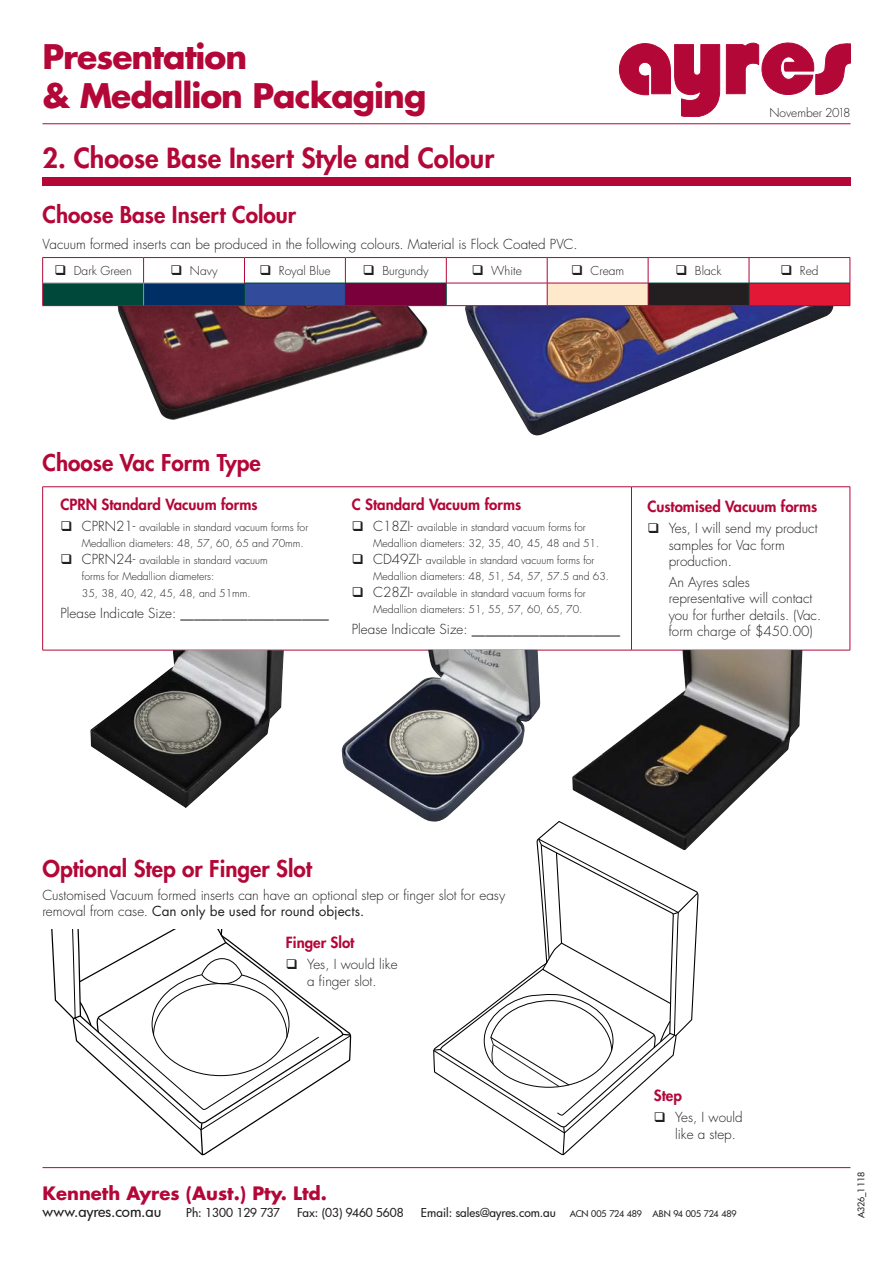
<style>
.page{position:relative;width:893px;height:1263px;background:#fff}
.page>*{position:absolute;margin:0;border:0;box-sizing:border-box;transform-origin:0 0}
.t1{font:700 33px/38.5px "Futura";letter-spacing:-.03em;color:#b30738}
.t2{font:800 27px "Futura";color:#b30738}
.t3{font:800 22.5px "Futura";color:#b30738}
.t4{font:700 18px "Futura";color:#b30738}
.t5{font:800 15px "Futura";color:#b30738}
.t6{font:500 15px "Futura";letter-spacing:-.005em;color:#231f20}
.t7{font:300 13.5px/16.5px "Futura";color:#231f20}
.t8{font:300 12px "Futura";color:#231f20}
.t9{font:500 12px "Futura";letter-spacing:-.01em;color:#231f20}
.t10{font:300 10.5px/16.5px "Futura";color:#231f20}
.t11{font:500 9px "Futura";letter-spacing:-.01em;color:#231f20}
.s1{font-size:13.5px}
.s2{font-weight:400}
.s3{font-size:12px}
</style>
<div class="page">
<img style="left:460px;top:306px;width:375px;height:129px">
<hr style="left:42px;top:487px;width:589px;height:1px;background:#b30738">
<hr style="left:42px;top:487px;width:1px;height:163px;background:#b30738">
<hr style="left:631px;top:487px;width:219px;height:1px;background:#b30738">
<hr style="left:631px;top:487px;width:1px;height:163px;background:#b30738">
<hr style="left:850px;top:487px;width:1px;height:163px;background:#b30738">
<hr style="left:42px;top:650px;width:589px;height:1px;background:#b30738">
<hr style="left:631px;top:650px;width:219px;height:1px;background:#b30738">
<hr style="left:42px;top:1167px;width:808px;height:1px;background:#b30738">
<div style="left:42px;top:177px;width:808px;height:9px;background:#b30738"></div>
<svg style="left:619px;top:43px;width:101px;height:74px"></svg>
<svg style="left:726px;top:42px;width:124px;height:53px"></svg>
<hr style="left:42px;top:123px;width:808px;height:1px;background:#b30738">
<img style="left:117px;top:306px;width:311px;height:114px">
<div style="left:43px;top:283px;width:101px;height:23px;background:#00483a"></div>
<div style="left:144px;top:283px;width:100px;height:23px;background:#002f65"></div>
<div style="left:244px;top:283px;width:101px;height:23px;background:#334b9b"></div>
<div style="left:345px;top:283px;width:101px;height:23px;background:#7a003c"></div>
<div style="left:547px;top:283px;width:101px;height:23px;background:#ffe9cd"></div>
<div style="left:648px;top:283px;width:101px;height:23px;background:#231f20"></div>
<div style="left:749px;top:283px;width:101px;height:23px;background:#e31836"></div>
<hr style="left:42px;top:257px;width:102px;height:1px;background:#b30738">
<hr style="left:144px;top:257px;width:100px;height:1px;background:#b30738">
<hr style="left:244px;top:257px;width:101px;height:1px;background:#b30738">
<hr style="left:345px;top:257px;width:101px;height:1px;background:#b30738">
<hr style="left:446px;top:257px;width:101px;height:1px;background:#b30738">
<hr style="left:547px;top:257px;width:101px;height:1px;background:#b30738">
<hr style="left:648px;top:257px;width:101px;height:1px;background:#b30738">
<hr style="left:749px;top:257px;width:101px;height:1px;background:#b30738">
<svg style="left:42px;top:258px;width:1px;height:47px"></svg>
<hr style="left:446px;top:283px;width:101px;height:1px;background:#b30738">
<svg style="left:850px;top:258px;width:1px;height:47px"></svg>
<hr style="left:42px;top:305px;width:102px;height:1px;background:#b30738">
<hr style="left:144px;top:305px;width:302px;height:1px;background:#b30738">
<hr style="left:446px;top:305px;width:101px;height:1px;background:#b30738">
<hr style="left:648px;top:305px;width:101px;height:1px;background:#b30738">
<hr style="left:749px;top:305px;width:101px;height:1px;background:#b30738">
<hr style="left:43px;top:283px;width:101px;height:1px;background:#939598">
<hr style="left:144px;top:283px;width:100px;height:1px;background:#939598">
<svg style="left:143px;top:258px;width:1px;height:47px"></svg>
<hr style="left:244px;top:283px;width:101px;height:1px;background:#00483a">
<svg style="left:244px;top:258px;width:1px;height:47px"></svg>
<hr style="left:345px;top:283px;width:101px;height:1px;background:#00483a">
<svg style="left:345px;top:258px;width:1px;height:47px"></svg>
<svg style="left:446px;top:258px;width:1px;height:47px"></svg>
<hr style="left:648px;top:283px;width:101px;height:1px;background:#00483a">
<hr style="left:749px;top:283px;width:101px;height:1px;background:#00483a">
<svg style="left:749px;top:258px;width:1px;height:47px"></svg>
<hr style="left:547px;top:283px;width:101px;height:1px;background:#b30738">
<svg style="left:547px;top:258px;width:1px;height:47px"></svg>
<svg style="left:648px;top:258px;width:1px;height:47px"></svg>
<hr style="left:547px;top:305px;width:101px;height:1px;background:#b30738">
<img style="left:90px;top:650px;width:194px;height:158px">
<img style="left:342px;top:650px;width:198px;height:172px">
<img style="left:572px;top:650px;width:230px;height:188px">
<svg style="left:537px;top:822px;width:161px;height:17px"></svg>
<svg style="left:70px;top:929px;width:281px;height:226px"></svg>
<svg style="left:433px;top:839px;width:266px;height:316px"></svg>
<h1 class="t1" style="left:42px;top:40px;width:385px">Presentation<br>&amp; Medallion Packaging</h1>
<h2 class="t2" style="left:42px;top:145px;width:453px">2. Choose Base Insert Style and Colour</h2>
<h3 class="t3" style="left:42px;top:203px;width:255px">Choose Base Insert Colour</h3>
<p class="t7" style="left:42px;top:237px;width:536px">Vacuum formed inserts can be produced in the following colours. Material is Flock Coated PVC.</p>
<p class="t8" style="left:769px;top:107px;width:83px">November 2018</p>
<p class="t8" style="left:74px;top:266px;width:60px">Dark Green</p>
<p class="t8" style="left:190px;top:266px;width:29px">Navy</p>
<p class="t8" style="left:279px;top:266px;width:53px">Royal Blue</p>
<p class="t8" style="left:382px;top:266px;width:48px">Burgundy</p>
<p class="t8" style="left:491px;top:266px;width:32px">White</p>
<p class="t8" style="left:590px;top:266px;width:35px">Cream</p>
<p class="t8" style="left:695px;top:266px;width:28px">Black</p>
<p class="t8" style="left:800px;top:266px;width:20px">Red</p>
<h3 class="t3" style="left:42px;top:452px;width:220px">Choose Vac Form Type</h3>
<p class="t5" style="left:61px;top:498px;width:199px">CPRN Standard Vacuum forms</p>
<p class="t10" style="left:82px;top:520px;width:228px"><span class="s1">CPRN21-</span> available in standard vacuum forms for Medallion diameters: 48, 57, 60, 65 and 70mm.<br><span class="s1">CPRN24-</span> available in standard vacuum<br>forms for Medallion diameters:<br>35, 38, 40, 42, 45, 48, and 51mm.</p>
<p class="t7" style="left:61px;top:606px;width:270px">Please Indicate Size: ______________________</p>
<p class="t5" style="left:352px;top:498px;width:171px">C Standard Vacuum forms</p>
<p class="t10" style="left:373px;top:520px;width:238px"><span class="s1">C18ZI-</span> available in standard vacuum forms for Medallion diameters: 32, 35, 40, 45, 48 and 51.<br><span class="s1">CD49ZI-</span> available in standard vacuum forms for Medallion diameters: 48, 51, 54, 57, 57.5 and 63.<br><span class="s1">C28ZI-</span> available in standard vacuum forms for Medallion diameters: 51, 55, 57, 60, 65, 70.</p>
<p class="t7" style="left:352px;top:622px;width:270px">Please Indicate Size: ______________________</p>
<p class="t5" style="left:647px;top:500px;width:171px">Customised Vacuum forms</p>
<p class="t7" style="left:669px;top:521px;width:150px">Yes, I will send my product samples for Vac form production.</p>
<p class="t7" style="left:669px;top:575px;width:154px">An Ayres sales representative will contact you for further details. (Vac. form charge of $450.00)</p>
<h3 class="t3" style="left:42px;top:858px;width:271px">Optional Step or Finger Slot</h3>
<p class="t7" style="left:42px;top:888px;width:464px">Customised Vacuum formed inserts can have an optional step or finger slot for easy removal from case. <span class="s2">Can only be used for round objects.</span></p>
<p class="t5" style="left:286px;top:936px;width:70px">Finger Slot</p>
<p class="t7" style="left:307px;top:957px;width:92px">Yes, I would like a finger slot.</p>
<p class="t5" style="left:654px;top:1089px;width:29px">Step</p>
<p class="t7" style="left:675px;top:1110px;width:69px">Yes, I would like a step.</p>
<h3 class="t4" style="left:42px;top:1185px;width:286px">Kenneth Ayres (Aust.) Pty. Ltd.</h3>
<p class="t6" style="left:42px;top:1202px;width:120px">www.ayres.com.au</p>
<p class="t9" style="left:186px;top:1205px;width:95px">Ph: 1300 129 737</p>
<p class="t9" style="left:297px;top:1205px;width:108px">Fax: (03) 9460 5608</p>
<p class="t11" style="left:421px;top:1208px;width:317px"><span class="s3">Email: sales@ayres.com.au</span> ACN 005 724 489 ABN 94 005 724 489</p>
<p class="t11" style="left:855px;top:1218px;width:48px;rotate:-90deg">A326_1118</p>
</div>
